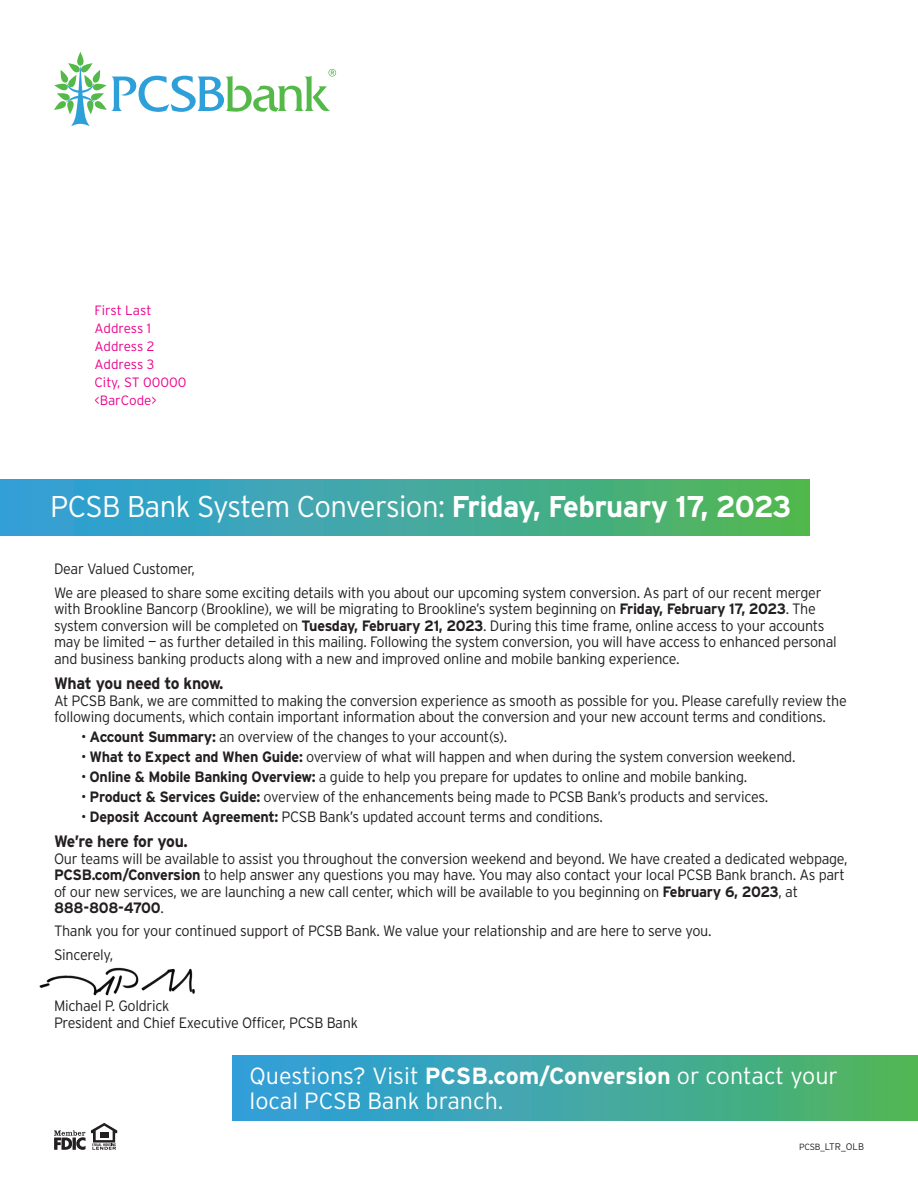
<style>
.page{position:relative;width:918px;height:1188px;background:#fff}
.page>*{position:absolute;margin:0;border:0;box-sizing:border-box;transform-origin:0 0}
.t1{font:300 30px "Interstate";letter-spacing:-.025em;color:#fff}
.Body{font:300 23.4px/25.5px "Interstate";color:#fff}
.t2{font:700 16.5px "Interstate";letter-spacing:-.02em;color:#231f20;scale:.96 1}
.t3{font:300 15px/16.5px "Interstate";letter-spacing:-.02em;color:#231f20;scale:.96 1}
.t4{font:300 13.5px/18px "Interstate";color:#ed028c}
.t5{font:300 9.6px "Interstate";color:#231f20}
.s1{font-weight:700}
.s2{font-size:9px}
</style>
<div class="page">
<svg style="left:54px;top:1123px;width:63px;height:27px"></svg>
<div style="left:0;top:480px;width:810px;height:55px;background:linear-gradient(to right,#309de2,#52b656)"></div>
<div style="left:233px;top:1056px;width:685px;height:65px;background:linear-gradient(to right,#309de4,#50b55e)"></div>
<svg style="left:54px;top:52px;width:282px;height:74px"></svg>
<img style="left:39px;top:967px;width:156px;height:29px">
<p class="t4" style="left:94px;top:301px;width:94px">First Last<br>Address 1<br>Address 2<br>Address 3<br>City, ST 00000 &lt;BarCode&gt;</p>
<p class="t1" style="left:50px;top:490px;width:743px">PCSB Bank System Conversion: <span class="s1">Friday, February 17, 2023</span></p>
<p class="t3" style="left:54px;top:560px;width:148px">Dear Valued Customer,</p>
<p class="t3" style="left:54px;top:584px;width:817px">We are pleased to share some exciting details with you about our upcoming system conversion. As part of our recent merger with Brookline Bancorp (Brookline), we will be migrating to Brookline’s system beginning on <span class="s1">Friday, February 17, 2023</span>. The system conversion will be completed on <span class="s1">Tuesday, February 21, 2023</span>. During this time frame, online access to your accounts may be limited — as further detailed in this mailing. Following the system conversion, you will have access to enhanced personal and business banking products along with a new and improved online and mobile banking experience.</p>
<p class="t2" style="left:54px;top:674px;width:178px">What you need to know.</p>
<p class="t3" style="left:54px;top:692px;width:827px">At PCSB Bank, we are committed to making the conversion experience as smooth as possible for you. Please carefully review the following documents, which contain important information about the conversion and your new account terms and conditions.</p>
<p class="t3" style="left:81px;top:728px;width:446px">• <span class="s1">Account Summary:</span> an overview of the changes to your account(s).</p>
<p class="t3" style="left:81px;top:748px;width:746px">• <span class="s1">What to Expect and When Guide:</span> overview of what will happen and when during the system conversion weekend.</p>
<p class="t3" style="left:81px;top:768px;width:696px">• <span class="s1">Online &amp; Mobile Banking Overview:</span> a guide to help you prepare for updates to online and mobile banking.</p>
<p class="t3" style="left:81px;top:788px;width:717px">• <span class="s1">Product &amp; Services Guide:</span> overview of the enhancements being made to PCSB Bank’s products and services.</p>
<p class="t3" style="left:81px;top:808px;width:545px">• <span class="s1">Deposit Account Agreement:</span> PCSB Bank’s updated account terms and conditions.</p>
<p class="t2" style="left:54px;top:832px;width:141px">We’re here for you.</p>
<p class="t3" style="left:54px;top:850px;width:828px">Our teams will be available to assist you throughout the conversion weekend and beyond. We have created a dedicated webpage, <span class="s1">PCSB.com/Conversion</span> to help answer any questions you may have. You may also contact your local PCSB Bank branch. As part of our new services, we are launching a new call center, which will be available to you beginning on <span class="s1">February 6, 2023</span>, at <span class="s1">888-808-4700</span>.</p>
<p class="t3" style="left:54px;top:923px;width:687px">Thank you for your continued support of PCSB Bank. We value your relationship and are here to serve you.</p>
<p class="t3" style="left:54px;top:946px;width:63px">Sincerely,</p>
<p class="t3" style="left:54px;top:997px;width:318px;line-height:17.2px">Michael P. Goldrick<br>President and Chief Executive Officer, PCSB Bank</p>
<p class="Body" style="left:250px;top:1062px;width:590px">Questions? Visit <span class="s1">PCSB.com/Conversion</span> or contact your local PCSB Bank branch.</p>
<p class="t5" style="left:799px;top:1141px;width:66px"><span class="s2">PCSB_</span>LTR_OLB</p>
</div>
